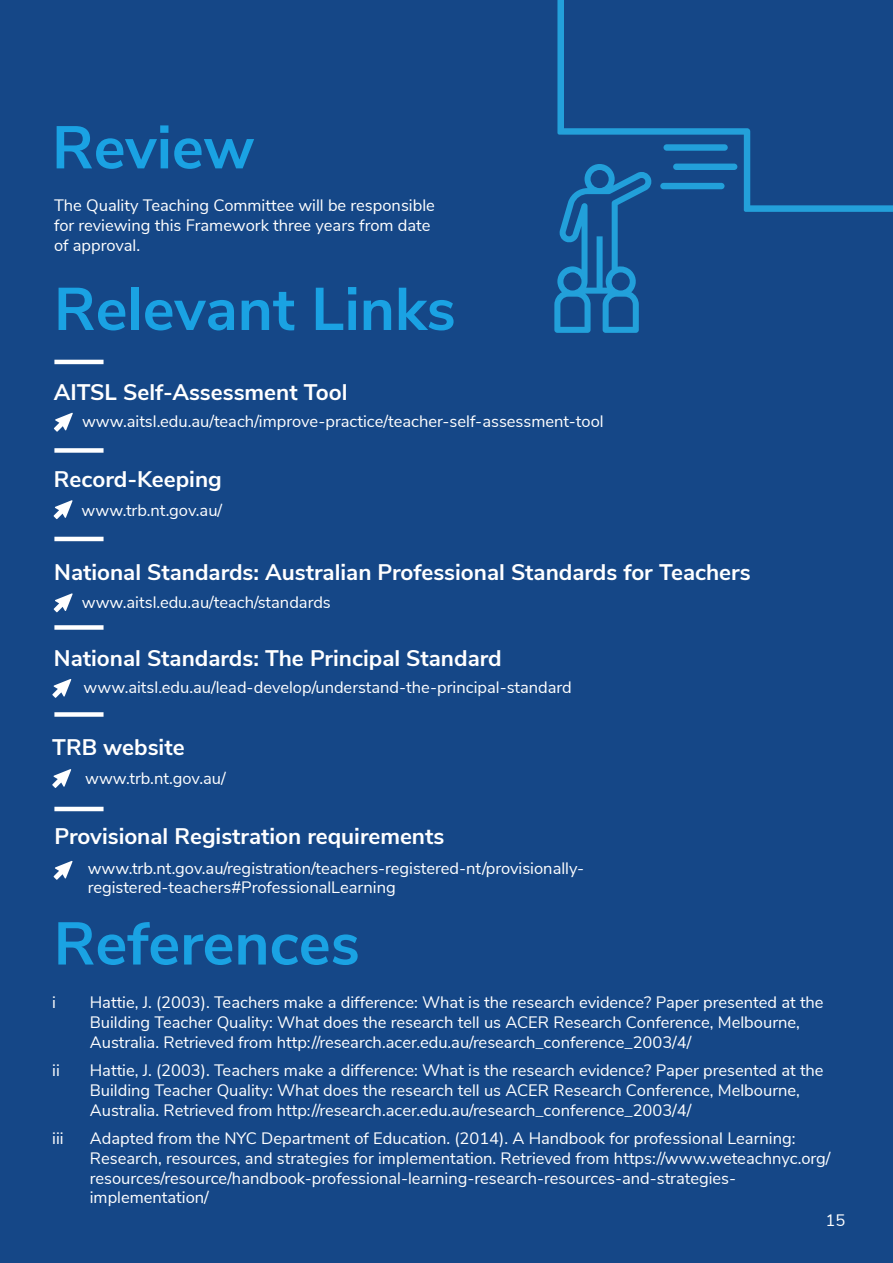
<style>
.page{position:relative;width:893px;height:1263px;background:#154787}
.page>*{position:absolute;margin:0;border:0;box-sizing:border-box;transform-origin:0 0}
.Heading{font:700 60px "Nunito Sans";color:#1aa2e3}
.Paragraph_Headings{font:700 22.5px "Nunito Sans";color:#fff}
.White_Body{font:16.5px/19.8px "Nunito Sans";color:#fff}
</style>
<div class="page">
<svg style="left:54px;top:413px;width:19px;height:19px"></svg>
<svg style="left:54px;top:500px;width:19px;height:19px"></svg>
<svg style="left:54px;top:593px;width:19px;height:19px"></svg>
<svg style="left:52px;top:679px;width:19px;height:19px"></svg>
<svg style="left:54px;top:861px;width:19px;height:19px"></svg>
<svg style="left:52px;top:769px;width:19px;height:19px"></svg>
<svg style="left:554px;top:212px;width:85px;height:121px"></svg>
<svg style="left:557px;top:0;width:336px;height:212px"></svg>
<hr style="left:54px;top:360px;width:50px;height:4px;background:#fff">
<hr style="left:54px;top:537px;width:50px;height:4px;background:#fff">
<div style="left:54px;top:448px;width:50px;height:5px;background:#fff"></div>
<div style="left:54px;top:625px;width:50px;height:5px;background:#fff"></div>
<hr style="left:54px;top:807px;width:50px;height:4px;background:#fff">
<div style="left:54px;top:712px;width:50px;height:5px;background:#fff"></div>
<p class="Heading" style="left:52px;top:104px;width:204px">Review</p>
<p class="White_Body" style="left:54px;top:194px;width:382px">The Quality Teaching Committee will be responsible for reviewing this Framework three years from date of approval.</p>
<p class="Heading" style="left:54px;top:265px;width:403px">Relevant Links</p>
<p class="Paragraph_Headings" style="left:54px;top:375px;width:295px">AITSL Self-Assessment Tool</p>
<p class="White_Body" style="left:82px;top:410px;width:523px">www.aitsl.edu.au/teach/improve-practice/teacher-self-assessment-tool</p>
<p class="Paragraph_Headings" style="left:54px;top:463px;width:169px">Record-Keeping</p>
<p class="White_Body" style="left:82px;top:499px;width:142px">www.trb.nt.gov.au/</p>
<p class="Paragraph_Headings" style="left:54px;top:556px;width:698px">National Standards: Australian Professional Standards for Teachers</p>
<p class="White_Body" style="left:82px;top:591px;width:251px">www.aitsl.edu.au/teach/standards</p>
<p class="Paragraph_Headings" style="left:54px;top:642px;width:449px">National Standards: The Principal Standard</p>
<p class="White_Body" style="left:84px;top:676px;width:490px">www.aitsl.edu.au/lead-develop/understand-the-principal-standard</p>
<p class="Paragraph_Headings" style="left:52px;top:730px;width:134px">TRB website</p>
<p class="White_Body" style="left:85px;top:767px;width:142px">www.trb.nt.gov.au/</p>
<p class="Paragraph_Headings" style="left:54px;top:819px;width:391px">Provisional Registration requirements</p>
<p class="White_Body" style="left:88px;top:857px;width:498px">www.trb.nt.gov.au/registration/teachers-registered-nt/provisionally&shy;registered-teachers#ProfessionalLearning</p>
<p class="Heading" style="left:54px;top:900px;width:308px">References</p>
<p class="White_Body" style="left:52px;top:991px;width:5px">i</p>
<p class="White_Body" style="left:90px;top:991px;width:735px">Hattie, J. (2003). Teachers make a difference: What is the research evidence? Paper presented at the<br>Building Teacher Quality: What does the research tell us ACER Research Conference, Melbourne,<br>Australia. Retrieved from http://research.acer.edu.au/research_conference_2003/4/</p>
<p class="White_Body" style="left:52px;top:1059px;width:9px">ii</p>
<p class="White_Body" style="left:90px;top:1059px;width:735px">Hattie, J. (2003). Teachers make a difference: What is the research evidence? Paper presented at the<br>Building Teacher Quality: What does the research tell us ACER Research Conference, Melbourne,<br>Australia. Retrieved from http://research.acer.edu.au/research_conference_2003/4/</p>
<p class="White_Body" style="left:52px;top:1127px;width:13px">iii</p>
<p class="White_Body" style="left:90px;top:1127px;width:742px">Adapted from the NYC Department of Education. (2014). A Handbook for professional Learning:<br>Research, resources, and strategies for implementation. Retrieved from https://www.weteachnyc.org/ resources/resource/handbook-professional-learning-research-resources-and-strategies&shy;implementation/</p>
<p class="White_Body" style="left:826px;top:1209px;width:21px">15</p>
</div>
